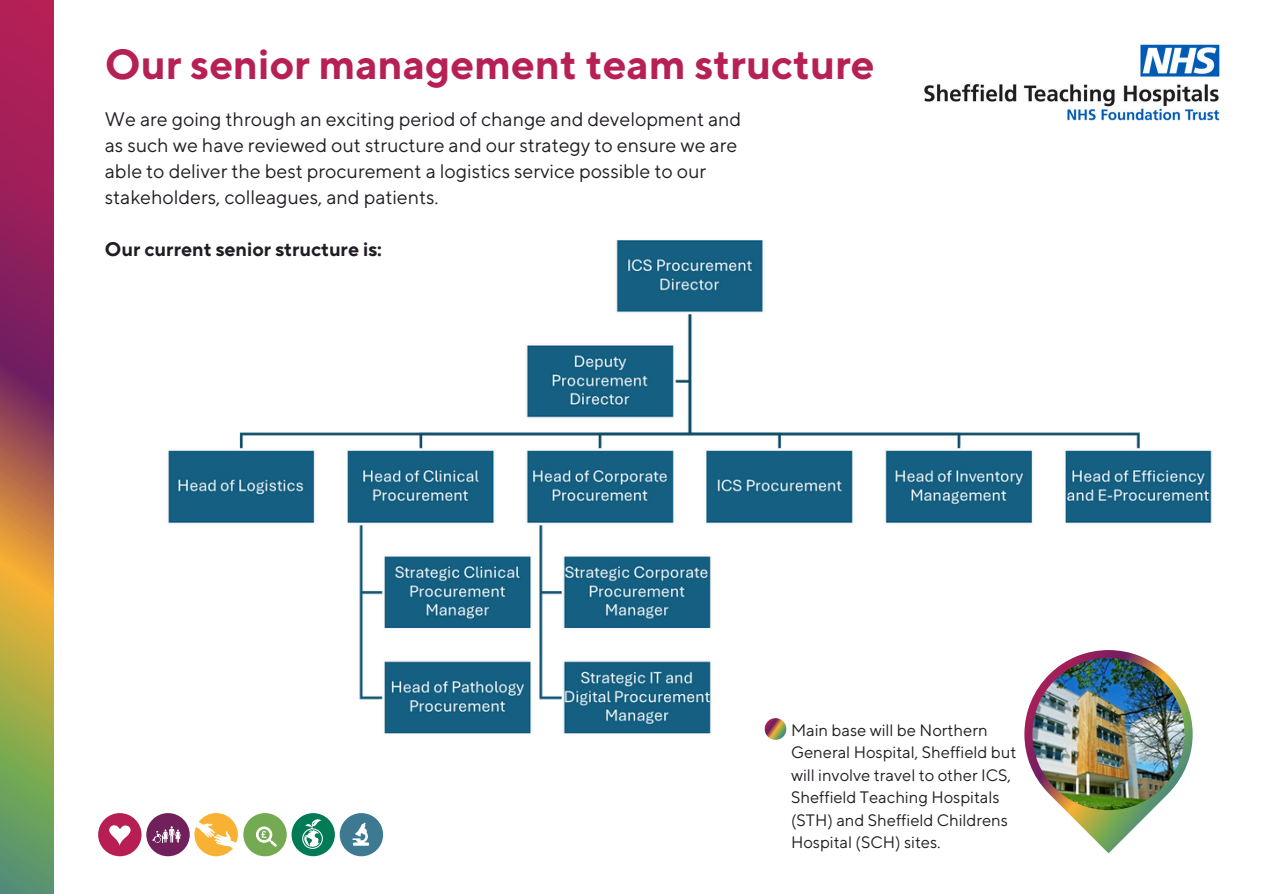
<style>
.page{position:relative;width:1263px;height:894px;background:#fff}
.page>*{position:absolute;margin:0;border:0;box-sizing:border-box;transform-origin:0 0}
.t1{font:700 42px "TT Norms";color:#b72055}
.t2{font:19.5px/25.8px "TT Norms Pro";color:#221d24}
.t3{font:700 19.5px "TT Norms Pro";color:#221d24}
.t4{font:16.5px/22.5px "TT Norms Pro";color:#221d24}
</style>
<div class="page">
<svg style="left:0;top:0;width:54px;height:893px;background:#9e5f52"></svg>
<svg style="left:1046px;top:791px;width:125px;height:62px"></svg>
<img style="left:1032px;top:657px;width:152px;height:152px;border-radius:50%">
<div style="left:98px;top:812px;width:44px;height:44px;background:#b71f54;border-radius:50%"></div>
<svg style="left:109px;top:825px;width:22px;height:20px"></svg>
<div style="left:340px;top:812px;width:43px;height:44px;background:#3d7a92;border-radius:50%"></div>
<svg style="left:353px;top:822px;width:16px;height:23px"></svg>
<div style="left:146px;top:812px;width:44px;height:44px;background:#71205c;border-radius:50%"></div>
<svg style="left:152px;top:826px;width:29px;height:16px"></svg>
<div style="left:243px;top:812px;width:44px;height:44px;background:#74aa51;border-radius:50%"></div>
<svg style="left:256px;top:826px;width:21px;height:21px"></svg>
<div style="left:292px;top:812px;width:43px;height:44px;background:#007b55;border-radius:50%"></div>
<svg style="left:302px;top:819px;width:21px;height:29px"></svg>
<svg style="left:194px;top:813px;width:44px;height:43px"></svg>
<img style="left:924px;top:44px;width:296px;height:77px">
<img style="left:168px;top:240px;width:1044px;height:551px">
<p class="t1" style="left:105px;top:39px;width:771px">Our senior management team structure</p>
<p class="t2" style="left:105px;top:107px;width:638px">We are going through an exciting period of change and development and as such we have reviewed out structure and our strategy to ensure we are able to deliver the best procurement a logistics service possible to our stakeholders, colleagues, and patients.</p>
<p class="t3" style="left:105px;top:237px;width:279px">Our current senior structure is:</p>
<h1 class="t4" style="left:791px;top:719px;width:227px">Main base will be Northern<br>General Hospital, Sheffield but will involve travel to other ICS,<br>Sheffield Teaching Hospitals (STH) and Sheffield Childrens<br>Hospital (SCH) sites.</h1>
</div>
